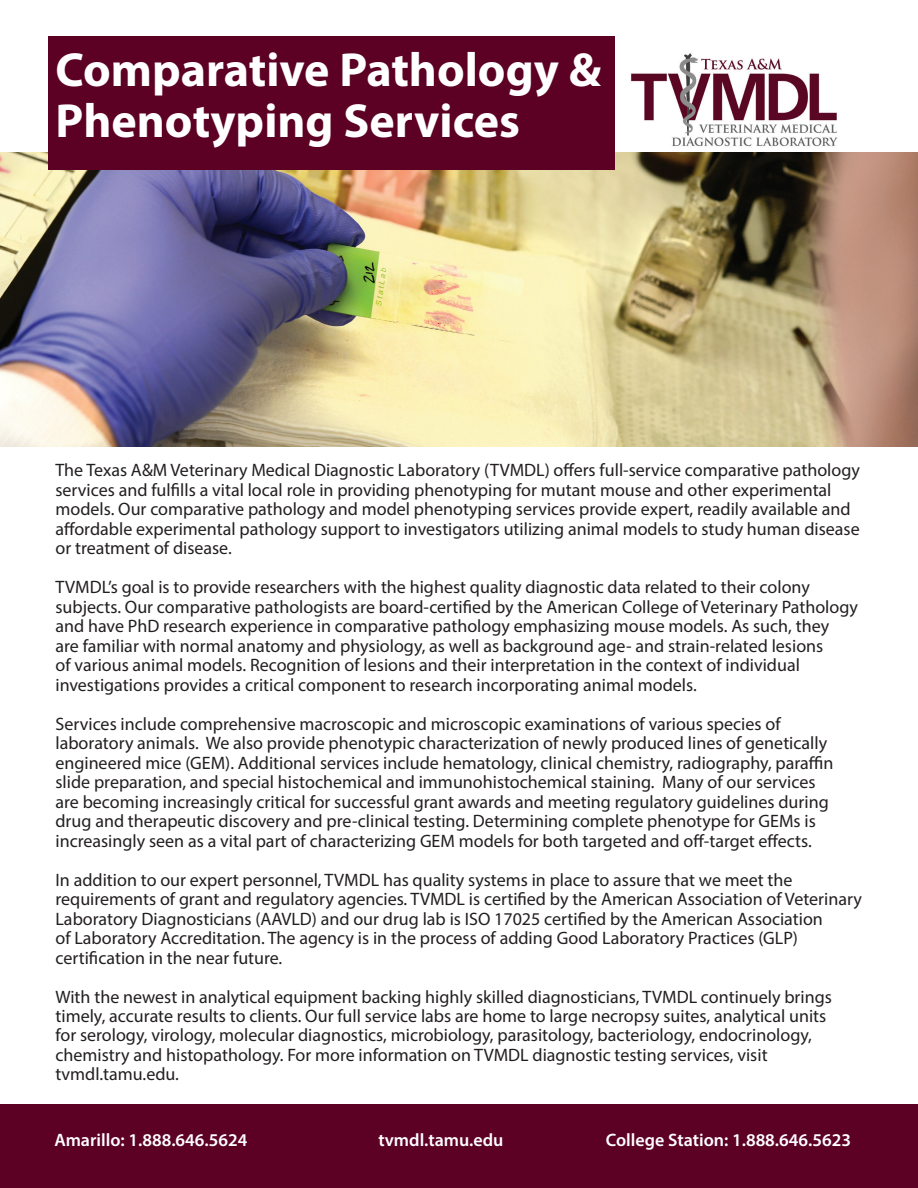
<style>
.page{position:relative;width:918px;height:1188px;background:#fff}
.page>*{position:absolute;margin:0;border:0;box-sizing:border-box;transform-origin:0 0}
.t1{font:700 48px/51px "Myriad Pro";color:#fff}
.t2{font:18px/19.5px "Myriad Pro";color:#231f20}
.t3{font:600 18px "Myriad Pro";color:#fff}
</style>
<div class="page">
<img style="left:615px;top:53px;width:243px;height:100px">
<div style="left:0;top:1104px;width:918px;height:84px;background:#5c0024"></div>
<img style="left:0;top:153px;width:918px;height:293px">
<div style="left:48px;top:36px;width:567px;height:133px;background:#5c0024"></div>
<h1 class="t1" style="left:56px;top:42px;width:547px">Comparative Pathology &amp;<br>Phenotyping Services</h1>
<p class="t2" style="left:56px;top:460px;width:806px">The Texas A&amp;M Veterinary Medical Diagnostic Laboratory (TVMDL) offers full-service comparative pathology services and fulfills a vital local role in providing phenotyping for mutant mouse and other experimental models. Our comparative pathology and model phenotyping services provide expert, readily available and affordable experimental pathology support to investigators utilizing animal models to study human disease or treatment of disease.</p>
<p class="t2" style="left:56px;top:577px;width:804px">TVMDL’s goal is to provide researchers with the highest quality diagnostic data related to their colony subjects. Our comparative pathologists are board-certified by the American College of Veterinary Pathology and have PhD research experience in comparative pathology emphasizing mouse models. As such, they<br>are familiar with normal anatomy and physiology, as well as background age- and strain-related lesions<br>of various animal models. Recognition of lesions and their interpretation in the context of individual investigations provides a critical component to research incorporating animal models.</p>
<p class="t2" style="left:56px;top:713px;width:780px">Services include comprehensive macroscopic and microscopic examinations of various species of laboratory animals. We also provide phenotypic characterization of newly produced lines of genetically engineered mice (GEM). Additional services include hematology, clinical chemistry, radiography, paraffin slide preparation, and special histochemical and immunohistochemical staining. Many of our services are becoming increasingly critical for successful grant awards and meeting regulatory guidelines during drug and therapeutic discovery and pre-clinical testing. Determining complete phenotype for GEMs is increasingly seen as a vital part of characterizing GEM models for both targeted and off-target effects.</p>
<p class="t2" style="left:56px;top:869px;width:808px">In addition to our expert personnel, TVMDL has quality systems in place to assure that we meet the requirements of grant and regulatory agencies. TVMDL is certified by the American Association of Veterinary Laboratory Diagnosticians (AAVLD) and our drug lab is ISO 17025 certified by the American Association<br>of Laboratory Accreditation. The agency is in the process of adding Good Laboratory Practices (GLP) certification in the near future.</p>
<p class="t2" style="left:56px;top:986px;width:778px">With the newest in analytical equipment backing highly skilled diagnosticians, TVMDL continuely brings timely, accurate results to clients. Our full service labs are home to large necropsy suites, analytical units for serology, virology, molecular diagnostics, microbiology, parasitology, bacteriology, endocrinology, chemistry and histopathology. For more information on TVMDL diagnostic testing services, visit tvmdl.tamu.edu.</p>
<p class="t3" style="left:54px;top:1129px;width:195px">Amarillo: 1.888.646.5624</p>
<p class="t3" style="left:378px;top:1129px;width:127px">tvmdl.tamu.edu</p>
<p class="t3" style="left:606px;top:1129px;width:247px">College Station: 1.888.646.5623</p>
</div>
